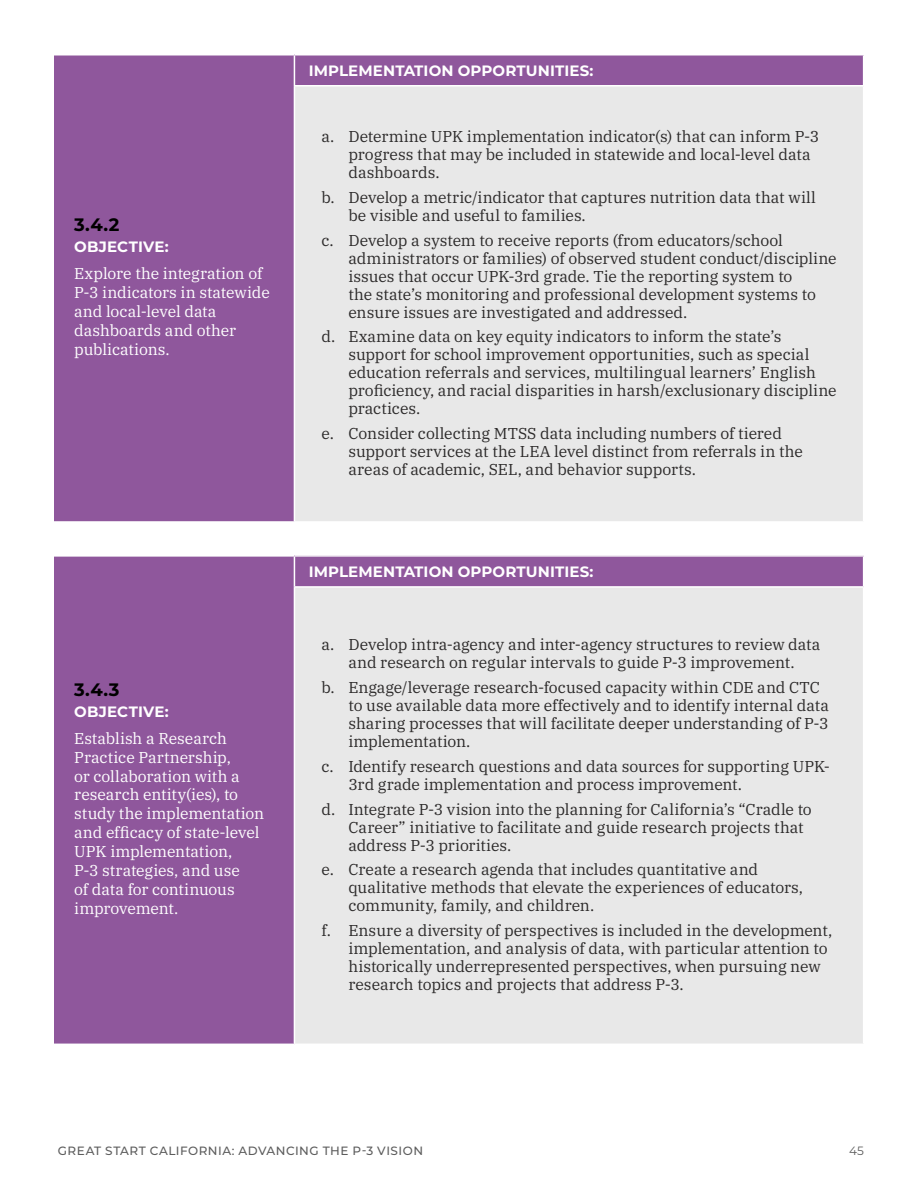
<style>
.page{position:relative;width:918px;height:1188px;background:#fff}
.page>*{position:absolute;margin:0;border:0;box-sizing:border-box;transform-origin:0 0}
.t1{font:700 18px "Montserrat";color:#000}
.t2{font:15.75px/18px "IBM Plex Serif";color:#2b2929}
.t3{font:15.75px/18.9px "IBM Plex Serif";letter-spacing:-.005em;color:#fff}
.t4{font:700 15px "Montserrat";letter-spacing:.01em;color:#fff}
.t5{font:500 12px "Montserrat";letter-spacing:.04em;color:#5c5c5c}
.t6{font:12px "Montserrat";color:#5c5c5c}
</style>
<div class="page">
<div style="left:54px;top:55px;width:240px;height:467px;background:#8f579c"></div>
<div style="left:294px;top:55px;width:570px;height:31px;background:#8f579c"></div>
<div style="left:294px;top:86px;width:570px;height:436px;background:#e8e8e8"></div>
<svg style="left:863px;top:56px;width:1px;height:29px"></svg>
<hr style="left:863px;top:87px;width:1px;height:434px;background:#fff">
<hr style="left:54px;top:54px;width:240px;height:2px;background:#fff">
<hr style="left:294px;top:54px;width:570px;height:2px;background:#fff">
<hr style="left:294px;top:521px;width:570px;height:2px;background:#fff">
<svg style="left:294px;top:56px;width:1px;height:29px"></svg>
<hr style="left:294px;top:85px;width:570px;height:2px;background:#fff">
<hr style="left:294px;top:87px;width:1px;height:434px;background:#fff">
<hr style="left:54px;top:521px;width:240px;height:2px;background:#fff">
<div style="left:54px;top:556px;width:240px;height:488px;background:#8f579c"></div>
<div style="left:294px;top:556px;width:570px;height:31px;background:#8f579c"></div>
<div style="left:294px;top:587px;width:570px;height:457px;background:#e8e8e8"></div>
<svg style="left:863px;top:557px;width:1px;height:29px"></svg>
<hr style="left:863px;top:588px;width:1px;height:456px;background:#fff">
<hr style="left:54px;top:555px;width:240px;height:2px;background:#fff">
<hr style="left:294px;top:555px;width:570px;height:2px;background:#fff">
<svg style="left:294px;top:557px;width:1px;height:29px"></svg>
<hr style="left:294px;top:586px;width:570px;height:2px;background:#fff">
<hr style="left:294px;top:588px;width:1px;height:456px;background:#fff">
<p class="t1" style="left:74px;top:212px;width:47px">3.4.2</p>
<p class="t4" style="left:74px;top:236px;width:96px">OBJECTIVE:</p>
<p class="t3" style="left:74px;top:263px;width:197px">Explore the integration of<br>P-3 indicators in statewide and local-level data dashboards and other publications.</p>
<p class="t1" style="left:74px;top:676px;width:47px">3.4.3</p>
<p class="t4" style="left:74px;top:700px;width:96px">OBJECTIVE:</p>
<p class="t3" style="left:74px;top:727px;width:191px">Establish a Research<br>Practice Partnership,<br>or collaboration with a research entity(ies), to study the implementation and efficacy of state-level<br>UPK implementation,<br>P-3 strategies, and use<br>of data for continuous improvement.</p>
<p class="t4" style="left:309px;top:60px;width:286px">IMPLEMENTATION OPPORTUNITIES:</p>
<p class="t2" style="left:348px;top:126px;width:472px;text-indent:-27px">a. Determine UPK implementation indicator(s) that can inform P-3 progress that may be included in statewide and local-level data dashboards.</p>
<p class="t2" style="left:348px;top:187px;width:469px;text-indent:-27px">b. Develop a metric/indicator that captures nutrition data that will be visible and useful to families.</p>
<p class="t2" style="left:348px;top:230px;width:490px;text-indent:-27px">c. Develop a system to receive reports (from educators/school administrators or families) of observed student conduct/discipline issues that occur UPK-3rd grade. Tie the reporting system to<br>the state’s monitoring and professional development systems to ensure issues are investigated and addressed.</p>
<p class="t2" style="left:348px;top:326px;width:490px;text-indent:-27px">d. Examine data on key equity indicators to inform the state’s support for school improvement opportunities, such as special education referrals and services, multilingual learners’ English proficiency, and racial disparities in harsh/exclusionary discipline practices.</p>
<p class="t2" style="left:348px;top:423px;width:456px;text-indent:-27px">e. Consider collecting MTSS data including numbers of tiered support services at the LEA level distinct from referrals in the areas of academic, SEL, and behavior supports.</p>
<p class="t4" style="left:309px;top:561px;width:286px">IMPLEMENTATION OPPORTUNITIES:</p>
<p class="t2" style="left:321px;top:635px;width:501px;text-align:center">a. Develop intra-agency and inter-agency structures to review data and research on regular intervals to guide P-3 improvement.</p>
<p class="t2" style="left:348px;top:677px;width:482px;text-indent:-27px">b. Engage/leverage research-focused capacity within CDE and CTC to use available data more effectively and to identify internal data sharing processes that will facilitate deeper understanding of P-3 implementation.</p>
<p class="t2" style="left:348px;top:756px;width:483px;text-indent:-27px">c. Identify research questions and data sources for supporting UPK-<br>3rd grade implementation and process improvement.</p>
<p class="t2" style="left:348px;top:799px;width:465px;text-indent:-27px">d. Integrate P-3 vision into the planning for California’s “Cradle to<br>Career” initiative to facilitate and guide research projects that address P-3 priorities.</p>
<p class="t2" style="left:348px;top:860px;width:456px;text-indent:-27px">e. Create a research agenda that includes quantitative and qualitative methods that elevate the experiences of educators, community, family, and children.</p>
<p class="t2" style="left:348px;top:920px;width:485px;text-indent:-27px">f. Ensure a diversity of perspectives is included in the development, implementation, and analysis of data, with particular attention to historically underrepresented perspectives, when pursuing new research topics and projects that address P-3.</p>
<p class="t5" style="left:58px;top:1142px;width:367px">GREAT START CALIFORNIA: ADVANCING THE P-3 VISION</p>
<p class="t6" style="left:849px;top:1142px;width:16px">45</p>
</div>
